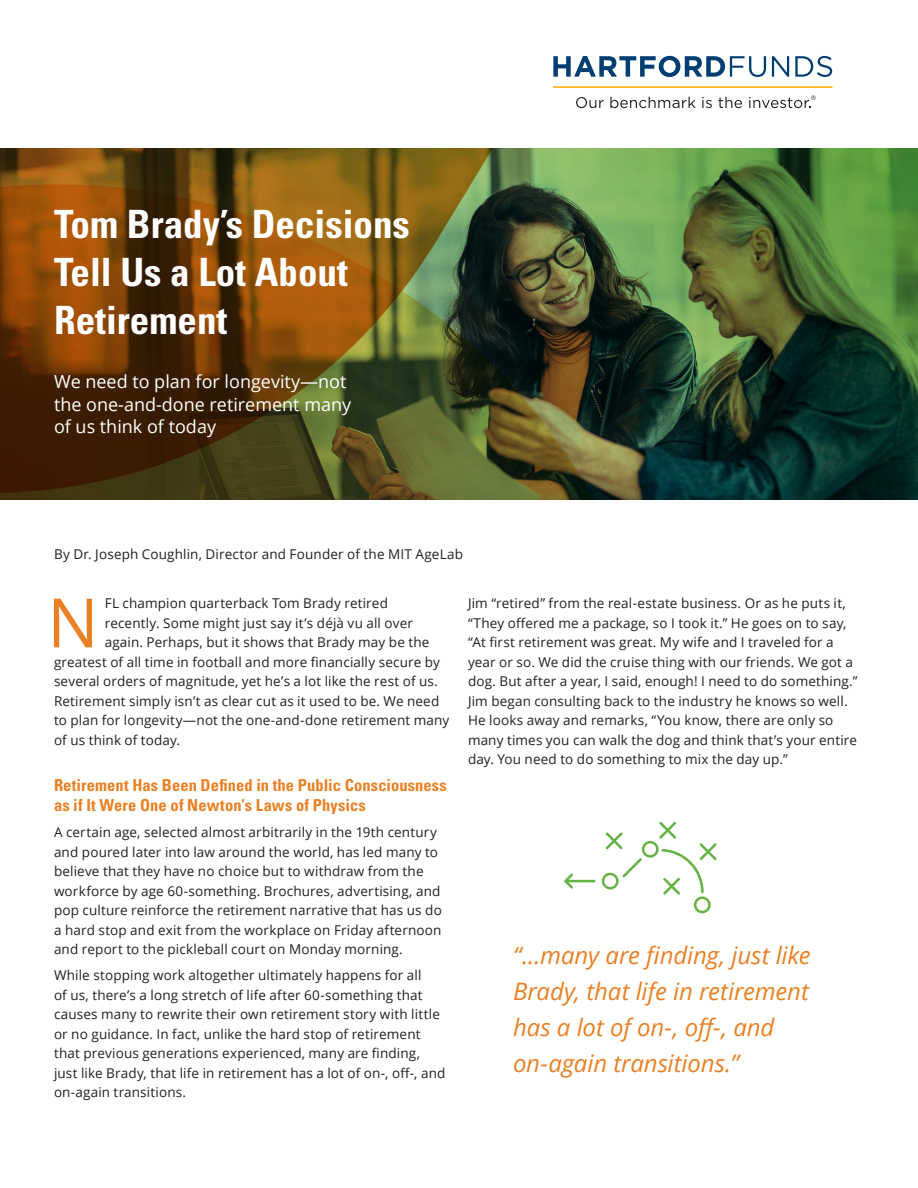
<style>
.page{position:relative;width:918px;height:1188px;background:#fff}
.page>*{position:absolute;margin:0;border:0;box-sizing:border-box;transform-origin:0 0}
.text{font:68.1px "Open Sans";color:#ea8023}
.heading{font:700 condensed 39px/48px "Univers";color:#fff}
.text-2{font:italic 24px/36px "Open Sans";letter-spacing:-.005em;color:#ea8023}
.heading-2{font:18px/22.5px "Open Sans";color:#fff}
.text-3{font:700 condensed 16.5px/19.5px "Univers";letter-spacing:.005em;color:#ea8023}
.text-4{font:13.5px/19.5px "Open Sans";letter-spacing:.01em;color:#231f20}
</style>
<div class="page">
<img style="left:0;top:149px;width:918px;height:351px">
<svg style="left:553px;top:56px;width:213px;height:21px"></svg>
<svg style="left:772px;top:56px;width:17px;height:21px"></svg>
<svg style="left:795px;top:56px;width:37px;height:21px"></svg>
<hr style="left:553px;top:86px;width:280px;height:2px;background:#ffa700">
<svg style="left:576px;top:97px;width:28px;height:11px"></svg>
<svg style="left:610px;top:97px;width:86px;height:11px"></svg>
<svg style="left:702px;top:97px;width:10px;height:11px"></svg>
<svg style="left:718px;top:97px;width:24px;height:11px"></svg>
<svg style="left:749px;top:95px;width:67px;height:13px"></svg>
<svg style="left:564px;top:873px;width:32px;height:16px"></svg>
<svg style="left:602px;top:822px;width:115px;height:91px"></svg>
<p class="heading" style="left:54px;top:200px;width:357px">Tom Brady’s Decisions<br>Tell Us a Lot About<br>Retirement</p>
<p class="heading-2" style="left:54px;top:370px;width:299px">We need to plan for longevity—not the one-and-done retirement many of us think of today</p>
<p class="text-4" style="left:54px;top:544px;width:411px">By Dr. Joseph Coughlin, Director and Founder of the MIT AgeLab</p>
<p class="text" style="left:47px;top:576px;width:53px">N</p>
<p class="text-4" style="left:105px;top:593px;width:285px">FL champion quarterback Tom Brady retired</p>
<p class="text-4" style="left:105px;top:613px;width:310px">recently. Some might just say it’s déjà vu all over</p>
<p class="text-4" style="left:105px;top:632px;width:326px">again. Perhaps, but it shows that Brady may be the</p>
<p class="text-4" style="left:54px;top:652px;width:388px">greatest of all time in football and more financially secure by</p>
<p class="text-4" style="left:54px;top:671px;width:385px">several orders of magnitude, yet he’s a lot like the rest of us.</p>
<p class="text-4" style="left:54px;top:691px;width:387px">Retirement simply isn’t as clear cut as it used to be. We need</p>
<p class="text-4" style="left:54px;top:710px;width:397px">to plan for longevity—not the one-and-done retirement many</p>
<p class="text-4" style="left:54px;top:730px;width:128px">of us think of today.</p>
<p class="text-3" style="left:54px;top:776px;width:394px">Retirement Has Been Defined in the Public Consciousness as if It Were One of Newton’s Laws of Physics</p>
<p class="text-4" style="left:54px;top:822px;width:389px">A certain age, selected almost arbitrarily in the 19th century and poured later into law around the world, has led many to believe that they have no choice but to withdraw from the workforce by age 60-something. Brochures, advertising, and pop culture reinforce the retirement narrative that has us do a hard stop and exit from the workplace on Friday afternoon and report to the pickleball court on Monday morning.</p>
<p class="text-4" style="left:54px;top:965px;width:393px">While stopping work altogether ultimately happens for all<br>of us, there’s a long stretch of life after 60-something that causes many to rewrite their own retirement story with little or no guidance. In fact, unlike the hard stop of retirement that previous generations experienced, many are finding, just like Brady, that life in retirement has a lot of on-, off-, and on-again transitions.</p>
<p class="text-4" style="left:468px;top:593px;width:391px">Jim “retired” from the real-estate business. Or as he puts it, “They offered me a package, so I took it.” He goes on to say, “At first retirement was great. My wife and I traveled for a year or so. We did the cruise thing with our friends. We got a dog. But after a year, I said, enough! I need to do something.” Jim began consulting back to the industry he knows so well.<br>He looks away and remarks, “You know, there are only so many times you can walk the dog and think that’s your entire day. You need to do something to mix the day up.”</p>
<p class="text-2" style="left:513px;top:937px;width:299px">“…many are finding, just like<br>Brady, that life in retirement has a lot of on-, off-, and on-again transitions.”</p>
</div>
